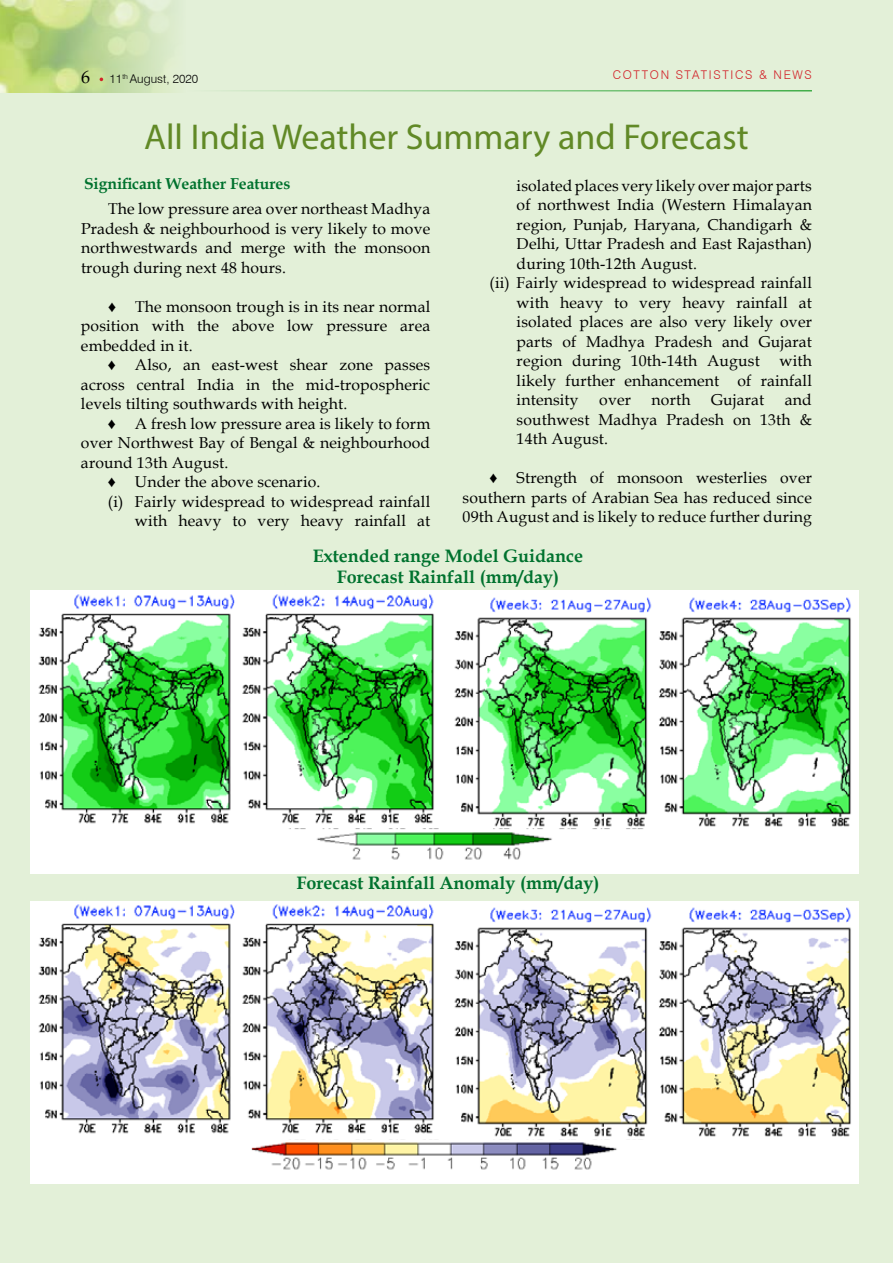
<style>
.page{position:relative;width:893px;height:1263px;background:#e3f0d8}
.page>*{position:absolute;margin:0;border:0;box-sizing:border-box;transform-origin:0 0}
.t1{font:36px "Myriad Pro";color:#618926}
.t2{font:700 18px/21px "Book Antiqua";color:#00722e;text-align:center}
.t3{font:18px "Book Antiqua";color:#000}
.t4{font:15.75px/19.5px "Book Antiqua";letter-spacing:.01em;color:#000;text-align:justify}
.t5{font:700 15.75px "Book Antiqua";color:#00722e}
.t6{font:300 12px "Swiss 721 BT";letter-spacing:.14em;color:#d2232a}
.t7{font:300 12px "Swiss 721 BT";color:#000}
</style>
<div class="page">
<img style="left:0;top:0;width:175px;height:93px">
<hr style="left:186px;top:90px;width:626px;height:2px;background:#41ad49">
<img style="left:30px;top:591px;width:412px;height:238px">
<img style="left:446px;top:591px;width:412px;height:238px">
<div style="left:30px;top:829px;width:828px;height:44px;background:#fff"></div>
<img style="left:296px;top:829px;width:346px;height:31px">
<img style="left:30px;top:901px;width:412px;height:238px">
<img style="left:446px;top:901px;width:412px;height:238px">
<div style="left:30px;top:1139px;width:828px;height:44px;background:#fff"></div>
<img style="left:251px;top:1139px;width:391px;height:31px">
<p class="t3" style="left:81px;top:64px;width:10px">6</p>
<p class="t6" style="left:613px;top:67px;width:132px">COTTON STATISTICS</p>
<p class="t6" style="left:759px;top:67px;width:53px">&amp; N EWS</p>
<p class="t7" style="left:110px;top:71px;width:90px">11<sup>TH</sup> AUGUST, 2020</p>
<h1 class="t1" style="left:144px;top:115px;width:606px">All India Weather Summary and Forecast</h1>
<p class="t5" style="left:84px;top:173px;width:208px">Significant Weather Features</p>
<p class="t4" style="left:81px;top:199px;width:351px;text-indent:27px">The low pressure area over northeast Madhya Pradesh &amp; neighbourhood is very likely to move northwestwards and merge with the monsoon trough during next 48 hours.</p>
<p class="t4" style="left:81px;top:296px;width:351px;text-indent:27px">♦ The monsoon trough is in its near normal position with the above low pressure area embedded in it.</p>
<p class="t4" style="left:81px;top:355px;width:351px;text-indent:27px">♦ Also, an east-west shear zone passes across central India in the mid-tropospheric levels tilting southwards with height.</p>
<p class="t4" style="left:108px;top:413px;width:324px">♦ A fresh low pressure area is likely to form</p>
<p class="t4" style="left:81px;top:433px;width:351px">over Northwest Bay of Bengal &amp; neighbourhood</p>
<p class="t4" style="left:81px;top:452px;width:149px">around 13th August.</p>
<p class="t4" style="left:108px;top:472px;width:214px">♦ Under the above scenario.</p>
<p class="t4" style="left:108px;top:491px;width:324px">(i) Fairly widespread to widespread rainfall</p>
<p class="t4" style="left:135px;top:511px;width:297px">with heavy to very heavy rainfall at</p>
<p class="t4" style="left:517px;top:175px;width:297px">isolated places very likely over major parts</p>
<p class="t4" style="left:517px;top:195px;width:297px">of northwest India (Western Himalayan</p>
<p class="t4" style="left:517px;top:214px;width:297px">region, Punjab, Haryana, Chandigarh &amp;</p>
<p class="t4" style="left:517px;top:234px;width:297px">Delhi, Uttar Pradesh and East Rajasthan)</p>
<p class="t4" style="left:517px;top:253px;width:182px">during 10th-12th August.</p>
<p class="t4" style="left:490px;top:273px;width:324px">(ii) Fairly widespread to widespread rainfall</p>
<p class="t4" style="left:517px;top:292px;width:297px">with heavy to very heavy rainfall at</p>
<p class="t4" style="left:517px;top:312px;width:297px">isolated places are also very likely over</p>
<p class="t4" style="left:517px;top:331px;width:297px">parts of Madhya Pradesh and Gujarat</p>
<p class="t4" style="left:517px;top:351px;width:297px">region during 10th-14th August with</p>
<p class="t4" style="left:517px;top:370px;width:297px">likely further enhancement of rainfall</p>
<p class="t4" style="left:517px;top:390px;width:64px">intensity</p>
<p class="t4" style="left:599px;top:390px;width:33px">over</p>
<p class="t4" style="left:652px;top:390px;width:40px">north</p>
<p class="t4" style="left:711px;top:390px;width:55px">Gujarat</p>
<p class="t4" style="left:517px;top:390px;width:297px;text-indent:268px">and southwest Madhya Pradesh on 13th &amp; 14th August.</p>
<p class="t4" style="left:463px;top:468px;width:351px;text-indent:27px">♦ Strength of monsoon westerlies over southern parts of Arabian Sea has reduced since 09th August and is likely to reduce further during</p>
<p class="t2" style="left:313px;top:545px;width:272px">Extended range Model Guidance<br>Forecast Rainfall (mm/day)</p>
<p class="t2" style="left:297px;top:872px;width:304px">Forecast Rainfall Anomaly (mm/day)</p>
</div>
